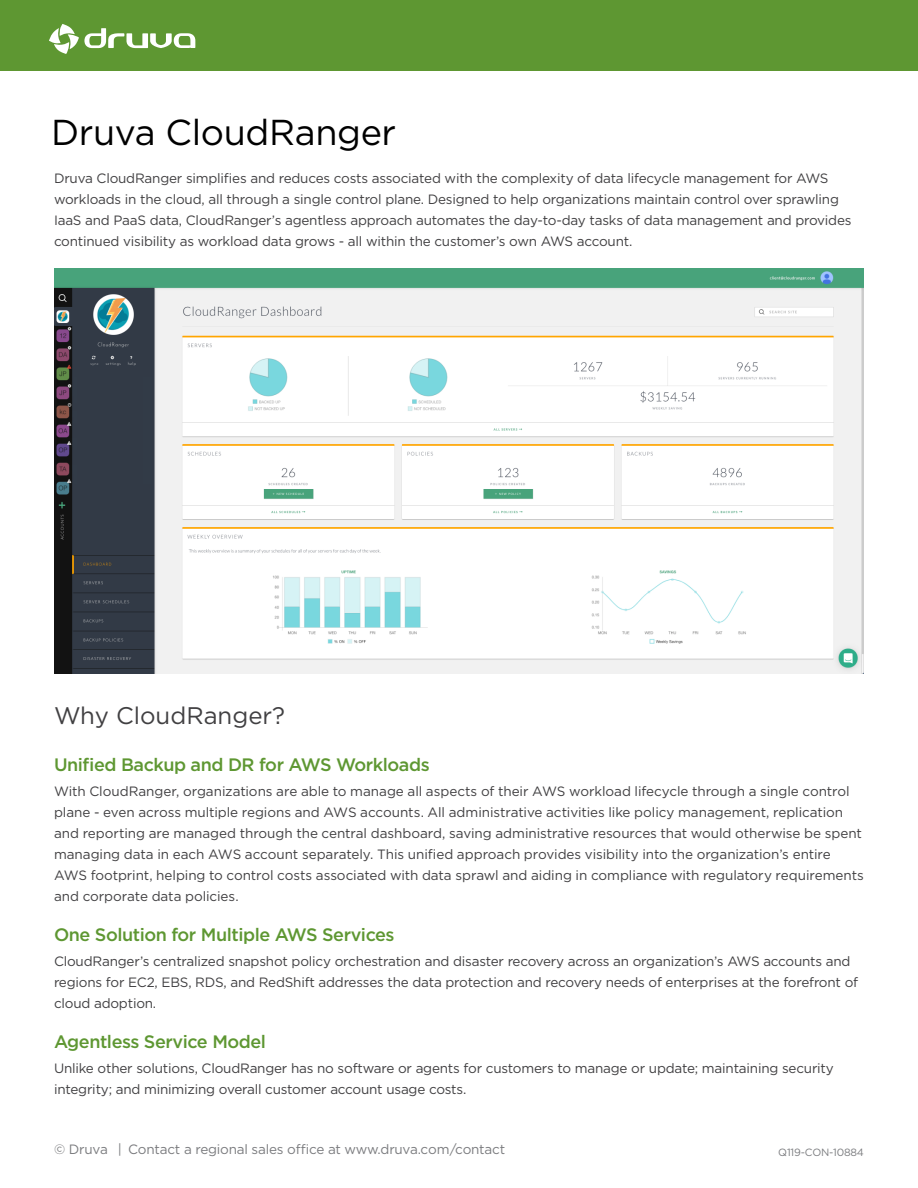
<style>
.page{position:relative;width:918px;height:1188px;background:#fff}
.page>*{position:absolute;margin:0;border:0;box-sizing:border-box;transform-origin:0 0}
.t1{font:36px "Gotham";letter-spacing:-.01em;color:#000}
.t2{font:24px "Gotham";color:#414042}
.t3{font:500 18px "Gotham";letter-spacing:-.025em;color:#5e9732}
.t4{font:13.5px/21px "Gotham";letter-spacing:-.015em;color:#414042}
.t5{font:13.5px "Gotham";letter-spacing:-.015em;color:#7b7c7f}
.t6{font:10.5px "Gotham";letter-spacing:-.015em;color:#7b7c7f}
</style>
<div class="page">
<div style="left:0;top:0;width:918px;height:71px;background:#5e9732"></div>
<svg style="left:49px;top:24px;width:146px;height:30px"></svg>
<img style="left:54px;top:268px;width:810px;height:405px">
<h1 class="t1" style="left:51px;top:109px;width:347px">Druva CloudRanger</h1>
<p class="t4" style="left:54px;top:167px;width:799px">Druva CloudRanger simplifies and reduces costs associated with the complexity of data lifecycle management for AWS workloads in the cloud, all through a single control plane. Designed to help organizations maintain control over sprawling IaaS and PaaS data, CloudRanger’s agentless approach automates the day-to-day tasks of data management and provides continued visibility as workload data grows - all within the customer’s own AWS account.</p>
<h2 class="t2" style="left:54px;top:700px;width:233px">Why CloudRanger?</h2>
<h3 class="t3" style="left:54px;top:753px;width:377px">Unified Backup and DR for AWS Workloads</h3>
<p class="t4" style="left:54px;top:780px;width:812px">With CloudRanger, organizations are able to manage all aspects of their AWS workload lifecycle through a single control plane - even across multiple regions and AWS accounts. All administrative activities like policy management, replication and reporting are managed through the central dashboard, saving administrative resources that would otherwise be spent managing data in each AWS account separately. This unified approach provides visibility into the organization’s entire AWS footprint, helping to control costs associated with data sprawl and aiding in compliance with regulatory requirements and corporate data policies.</p>
<h3 class="t3" style="left:54px;top:923px;width:342px">One Solution for Multiple AWS Services</h3>
<p class="t4" style="left:54px;top:950px;width:806px">CloudRanger’s centralized snapshot policy orchestration and disaster recovery across an organization’s AWS accounts and regions for EC2, EBS, RDS, and RedShift addresses the data protection and recovery needs of enterprises at the forefront of cloud adoption.</p>
<h3 class="t3" style="left:54px;top:1030px;width:214px">Agentless Service Model</h3>
<p class="t4" style="left:54px;top:1057px;width:781px">Unlike other solutions, CloudRanger has no software or agents for customers to manage or update; maintaining security integrity; and minimizing overall customer account usage costs.</p>
<p class="t5" style="left:54px;top:1141px;width:453px">© Druva | Contact a regional sales office at www.druva.com/contact</p>
<p class="t6" style="left:778px;top:1146px;width:87px">Q119-CON-10884</p>
</div>
